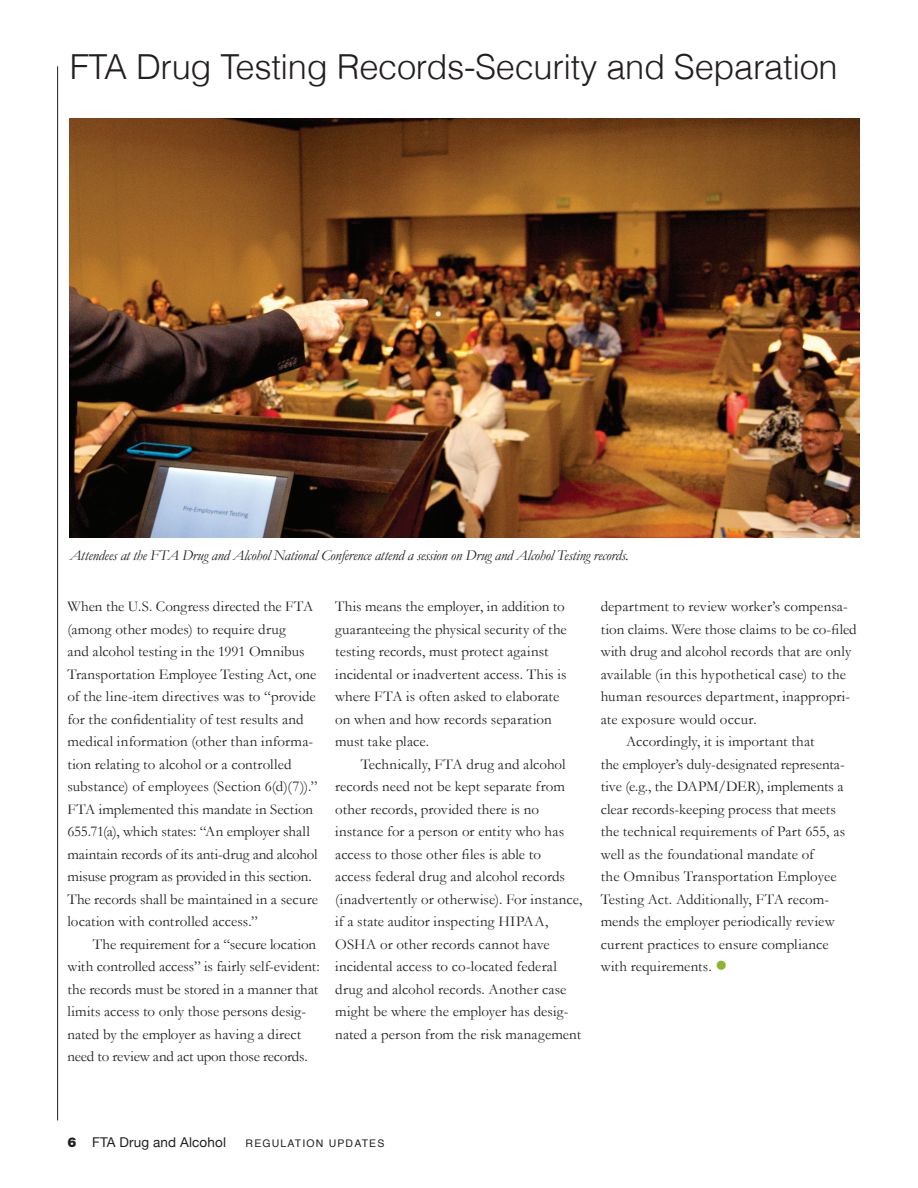
<style>
.page{position:relative;width:918px;height:1188px;background:#fff}
.page>*{position:absolute;margin:0;border:0;box-sizing:border-box;transform-origin:0 0}
.t1{font:300 34.5px "Helvetica";letter-spacing:-.01em;color:#231f20}
.t2{font:15px/22.5px "Garamond";letter-spacing:.005em;color:#231f20}
.t3{font:italic 15px "Garamond";letter-spacing:-.015em;color:#231f20}
.t4{font:13.5px "Helvetica Neue";letter-spacing:.01em;color:#231f20}
.t5{font:10.5px "Helvetica";letter-spacing:.11em;color:#231f20}
.s1{color:#8eb432}
.s2{font-family:"Helvetica Neue LT Std";font-weight:900}
</style>
<div class="page">
<hr style="left:57px;top:66px;width:1px;height:1054px;background:#231f20">
<img style="left:70px;top:118px;width:790px;height:419px">
<h1 class="t1" style="left:70px;top:39px;width:770px">FTA Drug Testing Records-Security and Separation</h1>
<p class="t3" style="left:70px;top:547px;width:561px">Attendees at the FTA Drug and Alcohol National Conference attend a session on Drug and Alcohol Testing records.</p>
<p class="t2" style="left:67px;top:595px;width:250px">When the U.S. Congress directed the FTA (among other modes) to require drug<br>and alcohol testing in the 1991 Omnibus Transportation Employee Testing Act, one of the line-item directives was to “provide</p>
<p class="t2" style="left:67px;top:708px;width:238px">for the confidentiality of test results and</p>
<p class="t2" style="left:67px;top:730px;width:252px">medical information (other than informa&shy;tion relating to alcohol or a controlled substance) of employees (Section 6(d)(7)).” FTA implemented this mandate in Section 655.71(a), which states: “An employer shall maintain records of its anti-drug and alcohol misuse program as provided in this section.<br>The records shall be maintained in a secure location with controlled access.”</p>
<p class="t2" style="left:67px;top:933px;width:254px;text-indent:26px">The requirement for a “secure location with controlled access” is fairly self-evident: the records must be stored in a manner that limits access to only those persons desig&shy;nated by the employer as having a direct need to review and act upon those records.</p>
<p class="t2" style="left:335px;top:595px;width:233px">This means the employer, in addition to guaranteeing the physical security of the testing records, must protect against incidental or inadvertent access. This is where FTA is often asked to elaborate on when and how records separation must take place.</p>
<p class="t2" style="left:335px;top:753px;width:249px;text-indent:26px">Technically, FTA drug and alcohol records need not be kept separate from other records, provided there is no instance for a person or entity who has access to those other files is able to<br>access federal drug and alcohol records (inadvertently or otherwise). For instance, if a state auditor inspecting HIPAA, OSHA or other records cannot have incidental access to co-located federal drug and alcohol records. Another case might be where the employer has desig&shy;nated a person from the risk management</p>
<p class="t2" style="left:601px;top:595px;width:249px">department to review worker’s compensa-</p>
<p class="t2" style="left:601px;top:618px;width:258px">tion claims. Were those claims to be co-filed</p>
<p class="t2" style="left:601px;top:640px;width:252px">with drug and alcohol records that are only available (in this hypothetical case) to the human resources department, inappropri&shy;ate exposure would occur.</p>
<p class="t2" style="left:601px;top:730px;width:246px;text-indent:26px">Accordingly, it is important that<br>the employer’s duly-designated representa&shy;tive (e.g., the DAPM/DER), implements a clear records-keeping process that meets the technical requirements of Part 655, as well as the foundational mandate of<br>the Omnibus Transportation Employee Testing Act. Additionally, FTA recom&shy;mends the employer periodically review current practices to ensure compliance with requirements. <span class="s1">●</span></p>
<p class="t4" style="left:68px;top:1134px;width:160px"><span class="s2">6</span> FTA Drug and Alcohol</p>
<p class="t5" style="left:246px;top:1135px;width:140px">REGULATION UPDATES</p>
</div>
